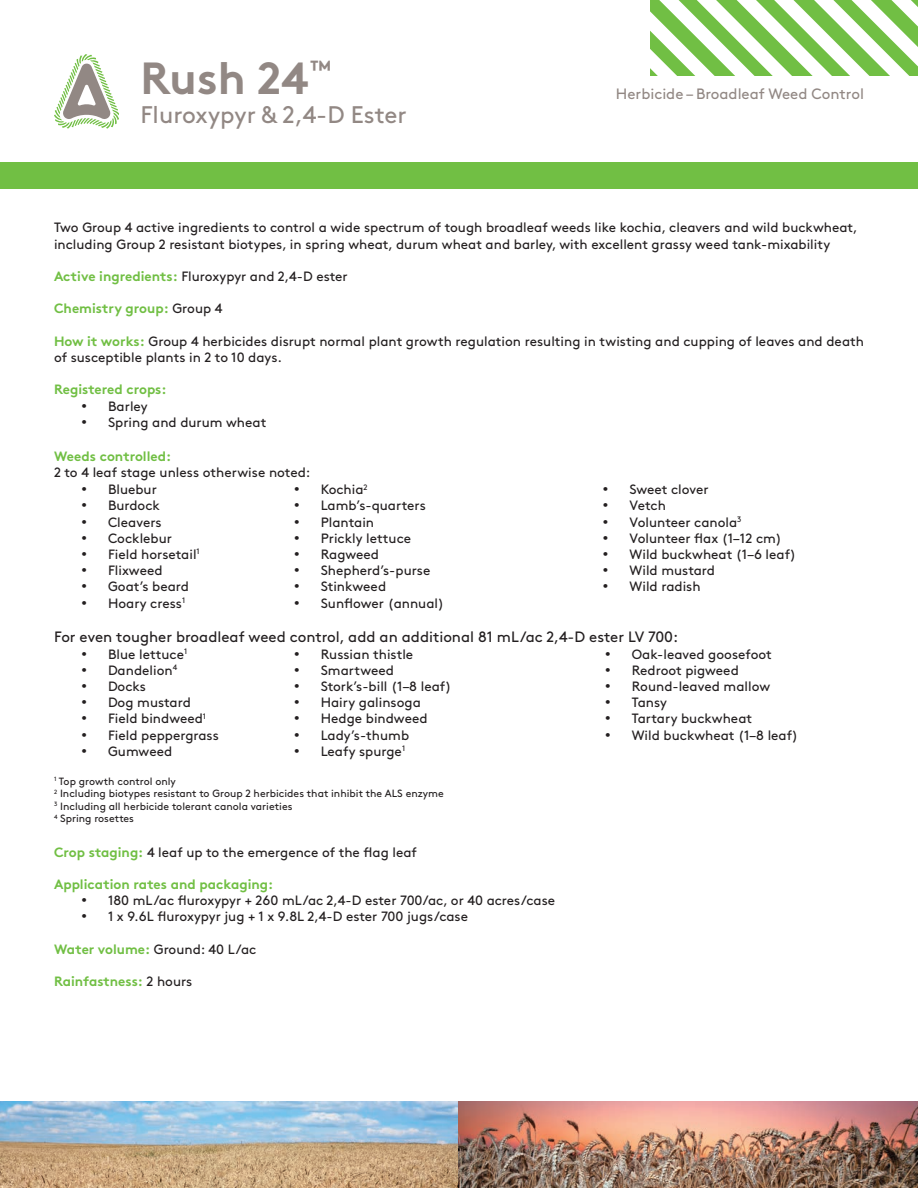
<style>
.page{position:relative;width:918px;height:1188px;background:#fff}
.page>*{position:absolute;margin:0;border:0;box-sizing:border-box;transform-origin:0 0}
.t1{font:700 45px "Brown Std";letter-spacing:-.005em;color:#928884}
.t2{font:700 26.25px "Brown Std";color:#928884}
.t3{font:24px "Brown Std";color:#928884}
.t4{font:15px "Brown Std";color:#231f20}
.t5{font:15px "Brown Std";color:#928884}
.t6{font:13.5px/16.2px "Brown Std";color:#231f20}
.t7{font:700 13.5px "Brown Std";color:#71bf44}
.t8{font:10.5px/12.6px "Brown Std";color:#231f20}
.s1{font-weight:700;color:#71bf44}
.s2{font-weight:400;color:#231f20}
</style>
<div class="page">
<svg style="left:54px;top:54px;width:65px;height:75px"></svg>
<div style="left:0;top:162px;width:918px;height:27px;background:#71bf44"></div>
<img style="left:0;top:1101px;width:918px;height:87px">
<svg style="left:650px;top:0;width:268px;height:76px"></svg>
<h2 class="t2" style="left:309px;top:54px;width:25px">™</h2>
<h3 class="t3" style="left:140px;top:100px;width:268px">Fluroxypyr &amp; 2,4-D Ester</h3>
<h1 class="t1" style="left:140px;top:51px;width:170px">Rush 24</h1>
<p class="t5" style="left:616px;top:85px;width:250px">Herbicide – Broadleaf Weed Control</p>
<p class="t6" style="left:54px;top:220px;width:805px">Two Group 4 active ingredients to control a wide spectrum of tough broadleaf weeds like kochia, cleavers and wild buckwheat, including Group 2 resistant biotypes, in spring wheat, durum wheat and barley, with excellent grassy weed tank-mixability</p>
<p class="t6" style="left:54px;top:268px;width:295px"><span class="s1">Active ingredients:</span> Fluroxypyr and 2,4-D ester</p>
<p class="t7" style="left:54px;top:301px;width:170px">Chemistry group: <span class="s2">Group 4</span></p>
<p class="t6" style="left:54px;top:333px;width:812px"><span class="s1">How it works:</span> Group 4 herbicides disrupt normal plant growth regulation resulting in twisting and cupping of leaves and death of susceptible plants in 2 to 10 days.</p>
<p class="t7" style="left:54px;top:382px;width:114px">Registered crops:</p>
<p class="t6" style="left:81px;top:398px;width:68px">• Barley</p>
<p class="t6" style="left:81px;top:414px;width:187px">• Spring and durum wheat</p>
<p class="t7" style="left:54px;top:448px;width:119px">Weeds controlled:</p>
<p class="t6" style="left:54px;top:465px;width:258px">2 to 4 leaf stage unless otherwise noted:</p>
<p class="t6" style="left:81px;top:481px;width:77px">• Bluebur</p>
<p class="t6" style="left:81px;top:498px;width:80px">• Burdock</p>
<p class="t6" style="left:81px;top:514px;width:82px">• Cleavers</p>
<p class="t6" style="left:81px;top:530px;width:93px">• Cocklebur</p>
<p class="t6" style="left:81px;top:546px;width:120px">• Field horsetail<sup>1</sup></p>
<p class="t6" style="left:81px;top:562px;width:83px">• Flixweed</p>
<p class="t6" style="left:81px;top:579px;width:110px">• Goat’s beard</p>
<p class="t6" style="left:81px;top:595px;width:106px">• Hoary cress<sup>1</sup></p>
<p class="t6" style="left:294px;top:481px;width:75px">• Kochia<sup>2</sup></p>
<p class="t6" style="left:294px;top:498px;width:134px">• Lamb’s-quarters</p>
<p class="t6" style="left:294px;top:514px;width:82px">• Plantain</p>
<p class="t6" style="left:294px;top:530px;width:119px">• Prickly lettuce</p>
<p class="t6" style="left:294px;top:546px;width:87px">• Ragweed</p>
<p class="t6" style="left:294px;top:562px;width:138px">• Shepherd’s-purse</p>
<p class="t6" style="left:294px;top:579px;width:94px">• Stinkweed</p>
<p class="t6" style="left:294px;top:595px;width:152px">• Sunflower (annual)</p>
<p class="t6" style="left:603px;top:481px;width:108px">• Sweet clover</p>
<p class="t6" style="left:603px;top:498px;width:65px">• Vetch</p>
<p class="t6" style="left:603px;top:514px;width:140px">• Volunteer canola<sup>3</sup></p>
<p class="t6" style="left:603px;top:530px;width:181px">• Volunteer flax (1–12 cm)</p>
<p class="t6" style="left:603px;top:546px;width:195px">• Wild buckwheat (1–6 leaf)</p>
<p class="t6" style="left:603px;top:562px;width:114px">• Wild mustard</p>
<p class="t6" style="left:603px;top:579px;width:100px">• Wild radish</p>
<p class="t4" style="left:54px;top:628px;width:626px">For even tougher broadleaf weed control, add an additional 81 mL/ac 2,4-D ester LV 700:</p>
<p class="t6" style="left:81px;top:646px;width:108px">• Blue lettuce<sup>1</sup></p>
<p class="t6" style="left:81px;top:662px;width:98px">• Dandelion<sup>4</sup></p>
<p class="t6" style="left:81px;top:678px;width:66px">• Docks</p>
<p class="t6" style="left:81px;top:695px;width:111px">• Dog mustard</p>
<p class="t6" style="left:81px;top:711px;width:127px">• Field bindweed<sup>1</sup></p>
<p class="t6" style="left:81px;top:727px;width:139px">• Field peppergrass</p>
<p class="t6" style="left:81px;top:743px;width:93px">• Gumweed</p>
<p class="t6" style="left:605px;top:646px;width:169px">• Oak-leaved goosefoot</p>
<p class="t6" style="left:605px;top:662px;width:136px">• Redroot pigweed</p>
<p class="t6" style="left:605px;top:678px;width:167px">• Round-leaved mallow</p>
<p class="t6" style="left:605px;top:695px;width:64px">• Tansy</p>
<p class="t6" style="left:605px;top:711px;width:149px">• Tartary buckwheat</p>
<p class="t6" style="left:605px;top:727px;width:195px">• Wild buckwheat (1–8 leaf)</p>
<p class="t6" style="left:294px;top:646px;width:121px">• Russian thistle</p>
<p class="t6" style="left:294px;top:662px;width:102px">• Smartweed</p>
<p class="t6" style="left:294px;top:678px;width:159px">• Stork’s-bill (1–8 leaf)</p>
<p class="t6" style="left:294px;top:695px;width:129px">• Hairy galinsoga</p>
<p class="t6" style="left:294px;top:711px;width:135px">• Hedge bindweed</p>
<p class="t6" style="left:294px;top:727px;width:117px">• Lady’s-thumb</p>
<p class="t6" style="left:294px;top:743px;width:113px">• Leafy spurge<sup>1</sup></p>
<p class="t8" style="left:54px;top:775px;width:391px"><sup>1</sup> Top growth control only<br><sup>2</sup> Including biotypes resistant to Group 2 herbicides that inhibit the ALS enzyme <sup>3</sup> Including all herbicide tolerant canola varieties<br><sup>4</sup> Spring rosettes</p>
<p class="t6" style="left:54px;top:844px;width:365px"><span class="s1">Crop staging:</span> 4 leaf up to the emergence of the flag leaf</p>
<p class="t7" style="left:54px;top:876px;width:221px">Application rates and packaging:</p>
<p class="t6" style="left:81px;top:893px;width:476px">• 180 mL/ac fluroxypyr + 260 mL/ac 2,4-D ester 700/ac, or 40 acres/case</p>
<p class="t6" style="left:81px;top:909px;width:389px">• 1 x 9.6L fluroxypyr jug + 1 x 9.8L 2,4-D ester 700 jugs/case</p>
<p class="t6" style="left:54px;top:941px;width:204px"><span class="s1">Water volume:</span> Ground: 40 L/ac</p>
<p class="t7" style="left:54px;top:973px;width:140px">Rainfastness: <span class="s2">2 hours</span></p>
</div>
